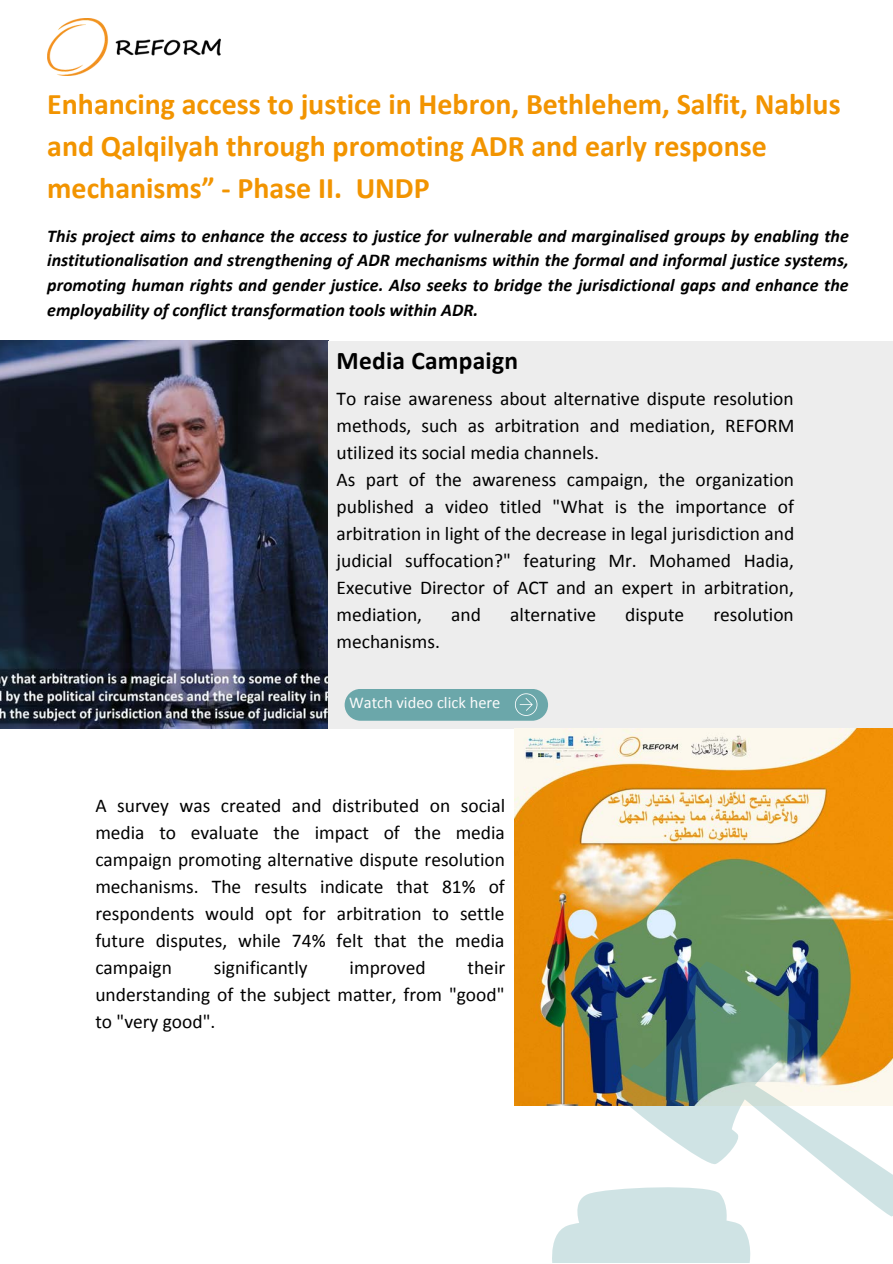
<style>
.page{position:relative;width:893px;height:1264px;background:#fff}
.page>*{position:absolute;margin:0;border:0;box-sizing:border-box;transform-origin:0 0}
.t1{font:700 30px/41.5px "Calibri";color:#f29400}
.t2{font:700 25.5px "Calibri";letter-spacing:.01em;color:#000}
.t3{font:19.5px/27px "Calibri";color:#000;text-align:justify}
.t4{font:italic 700 18px/24.8px "Calibri";color:#000;text-align:justify}
.t5{font:16.5px "Calibri";color:#fff}
</style>
<div class="page">
<img style="left:0;top:341px;width:328px;height:387px">
<div style="left:328px;top:341px;width:564px;height:387px;background:#ededed"></div>
<img style="left:515px;top:728px;width:377px;height:377px">
<img style="left:47px;top:18px;width:173px;height:58px">
<div style="left:344px;top:689px;width:204px;height:31px;background:#6ba7aa;border-radius:16px"></div>
<svg style="left:515px;top:693px;width:22px;height:23px"></svg>
<svg style="left:551px;top:961px;width:341px;height:301px"></svg>
<h1 class="t1" style="left:47px;top:86px;width:794px">Enhancing access to justice in Hebron, Bethlehem, Salfit, Nablus and Qalqilyah through promoting ADR and early response mechanisms” - Phase II. UNDP</h1>
<p class="t4" style="left:47px;top:225px;width:803px">This project aims to enhance the access to justice for vulnerable and marginalised groups by enabling the institutionalisation and strengthening of ADR mechanisms within the formal and informal justice systems, promoting human rights and gender justice. Also seeks to bridge the jurisdictional gaps and enhance the employability of conflict transformation tools within ADR.</p>
<h2 class="t2" style="left:336px;top:349px;width:183px">Media Campaign</h2>
<p class="t3" style="left:336px;top:386px;width:459px;text-align:left">To raise awareness about alternative dispute resolution methods, such as arbitration and mediation, REFORM utilized its social media channels.<br>As part of the awareness campaign, the organization published a video titled "What is the importance of arbitration in light of the decrease in legal jurisdiction and judicial suffocation?" featuring Mr. Mohamed Hadia, Executive Director of ACT and an expert in arbitration, mediation,</p>
<p class="t3" style="left:451px;top:602px;width:31px">and</p>
<p class="t3" style="left:510px;top:602px;width:87px">alternative</p>
<p class="t3" style="left:625px;top:602px;width:60px">dispute</p>
<p class="t3" style="left:713px;top:602px;width:82px">resolution</p>
<p class="t3" style="left:336px;top:629px;width:105px">mechanisms.</p>
<p class="t5" style="left:349px;top:695px;width:153px">Watch video click here</p>
<p class="t3" style="left:95px;top:793px;width:411px">A survey was created and distributed on social media to evaluate the impact of the media campaign promoting alternative dispute resolution mechanisms. The results indicate that 81% of respondents would opt for arbitration to settle future disputes, while 74% felt that the media campaign</p>
<p class="t3" style="left:214px;top:955px;width:95px">significantly</p>
<p class="t3" style="left:349px;top:955px;width:77px">improved</p>
<p class="t3" style="left:95px;top:955px;width:411px;text-indent:372px">their understanding of the subject matter, from "good" to "very good".</p>
</div>
